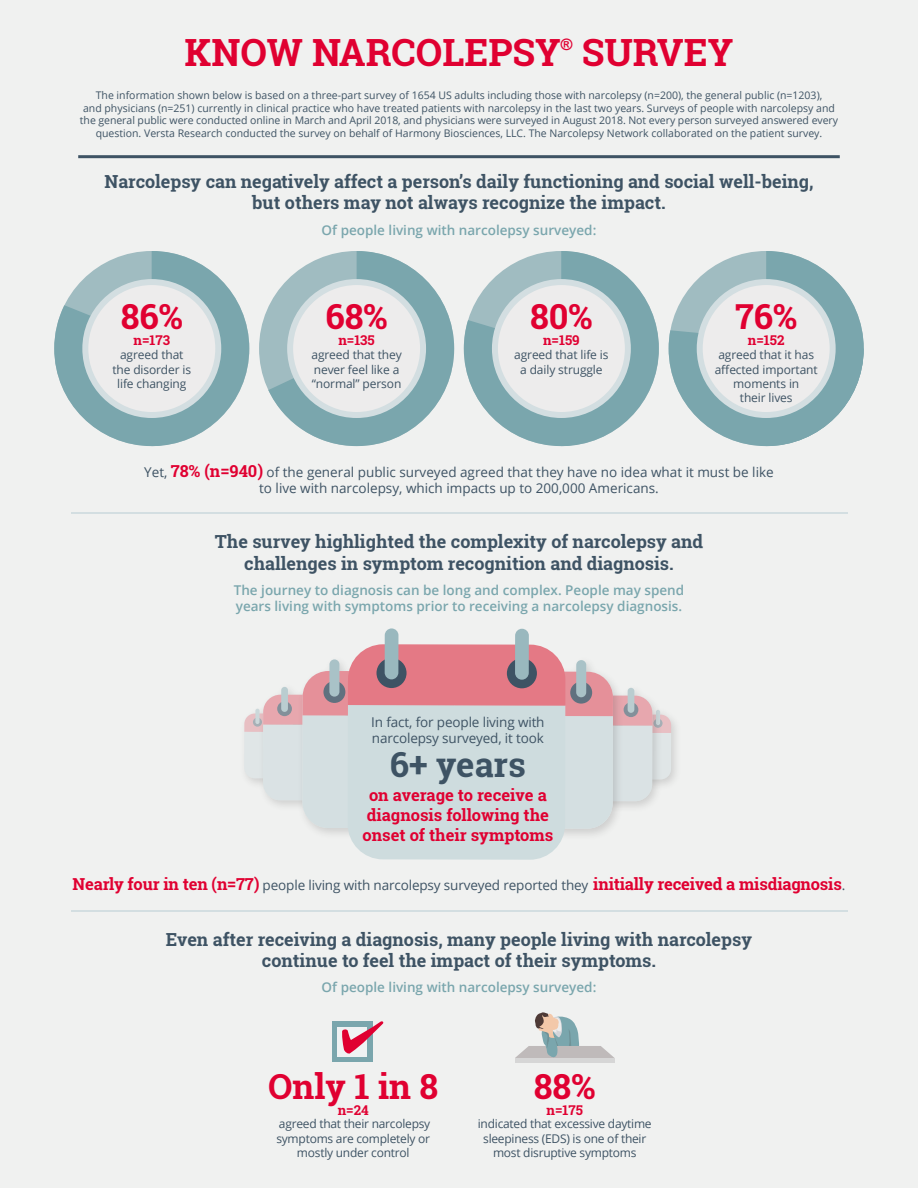
<style>
.page{position:relative;width:918px;height:1188px;background:#f0f1f0}
.page>*{position:absolute;margin:0;border:0;box-sizing:border-box;transform-origin:0 0}
.t1{font:700 37.5px "Roboto Slab";color:#e00031}
.t2{font:700 34.5px "Roboto Slab";color:#e00031}
.t3{font:700 34.5px "Roboto Slab";color:#3e5364}
.t4{font:700 18px/21.6px "Roboto Slab";color:#3e5364;text-align:center}
.t5{font:700 16.5px/19.8px "Roboto Slab";letter-spacing:-.01em;color:#e00031;text-align:center}
.t6{font:700 15.75px "Arial";color:#e00031}
.t7{font:600 13.5px/16.2px "Open Sans";color:#7aa6ad}
.t8{font:13.5px/16.2px "Open Sans";color:#3e5364;text-align:center}
.t9{font:700 13.5px "Roboto Slab";color:#e00031}
.t10{font:12px/14.4px "Open Sans";letter-spacing:-.01em;color:#3e5364;text-align:center}
.t11{font:10.5px/12.6px "Open Sans";color:#3e5364;text-align:center}
.s1{font-family:"Roboto Slab";font-weight:700;font-size:16.5px;color:#e00031}
.s2{font-family:"Open Sans";font-weight:400;font-size:13.5px;color:#3e5364}
</style>
<div class="page">
<div style="left:332px;top:1022px;width:41px;height:40px;background:#7aa6ad"></div>
<div style="left:337px;top:1027px;width:30px;height:30px;background:#eff2f3"></div>
<svg style="left:342px;top:1021px;width:42px;height:33px"></svg>
<hr style="left:515px;top:1058px;width:100px;height:4px;background:#d6d6d6">
<svg style="left:515px;top:1012px;width:99px;height:46px"></svg>
<hr style="left:78px;top:155px;width:762px;height:3px;background:#3e5364">
<svg style="left:54px;top:251px;width:195px;height:195px"></svg>
<div style="left:85px;top:282px;width:133px;height:133px;background:#edecec;border-radius:50%"></div>
<div style="left:82px;top:279px;width:139px;height:139px;border:6px solid #d3dee1;border-radius:50%"></div>
<svg style="left:268px;top:251px;width:186px;height:195px"></svg>
<div style="left:290px;top:282px;width:133px;height:133px;background:#edecec;border-radius:50%"></div>
<div style="left:287px;top:279px;width:139px;height:139px;border:6px solid #d3dee1;border-radius:50%"></div>
<svg style="left:464px;top:251px;width:195px;height:195px"></svg>
<div style="left:495px;top:282px;width:133px;height:133px;background:#edecec;border-radius:50%"></div>
<div style="left:492px;top:279px;width:139px;height:139px;border:6px solid #d3dee1;border-radius:50%"></div>
<svg style="left:669px;top:251px;width:195px;height:195px"></svg>
<div style="left:700px;top:282px;width:133px;height:133px;background:#edecec;border-radius:50%"></div>
<div style="left:697px;top:279px;width:139px;height:139px;border:6px solid #d3dee1;border-radius:50%"></div>
<svg style="left:244px;top:644px;width:427px;height:216px"></svg>
<div style="left:507px;top:658px;width:30px;height:30px;background:#3e5364;border-radius:50%"></div>
<svg style="left:376px;top:658px;width:31px;height:30px"></svg>
<div style="left:515px;top:629px;width:14px;height:51px;background:#99b8be;border-radius:7px"></div>
<div style="left:385px;top:628px;width:13px;height:51px;background:#99b8be;border-radius:7px"></div>
<hr style="left:71px;top:512px;width:777px;height:2px;background:#d3dee1">
<hr style="left:71px;top:911px;width:777px;height:1px;background:#d3dee1">
<p class="t1" style="left:185px;top:27px;width:378px">KNOW NARCOLEPSY</p>
<p class="t6" style="left:561px;top:34px;width:13px">®</p>
<p class="t1" style="left:582px;top:27px;width:153px">SURVEY</p>
<p class="t11" style="left:80px;top:89px;width:760px">The information shown below is based on a three-part survey of 1654 US adults including those with narcolepsy (n=200), the general public (n=1203),<br>and physicians (n=251) currently in clinical practice who have treated patients with narcolepsy in the last two years. Surveys of people with narcolepsy and the general public were conducted online in March and April 2018, and physicians were surveyed in August 2018. Not every person surveyed answered every question. Versta Research conducted the survey on behalf of Harmony Biosciences, LLC. The Narcolepsy Network collaborated on the patient survey.</p>
<p class="t4" style="left:105px;top:170px;width:710px">Narcolepsy can negatively affect a person’s daily functioning and social well-being, but others may not always recognize the impact.</p>
<p class="t7" style="left:322px;top:221px;width:276px">Of people living with narcolepsy surveyed:</p>
<p class="t2" style="left:121px;top:293px;width:64px">86%</p>
<p class="t9" style="left:134px;top:331px;width:38px">n=173</p>
<p class="t10" style="left:112px;top:347px;width:80px">agreed that the disorder is life changing</p>
<p class="t2" style="left:326px;top:293px;width:64px">68%</p>
<p class="t9" style="left:338px;top:331px;width:38px">n=135</p>
<p class="t10" style="left:311px;top:347px;width:92px;text-align:left">agreed that they never feel like a “normal” person</p>
<p class="t2" style="left:530px;top:293px;width:64px">80%</p>
<p class="t9" style="left:543px;top:331px;width:38px">n=159</p>
<p class="t10" style="left:514px;top:347px;width:96px">agreed that life is a daily struggle</p>
<p class="t2" style="left:735px;top:293px;width:64px">76%</p>
<p class="t9" style="left:748px;top:331px;width:38px">n=152</p>
<p class="t10" style="left:715px;top:347px;width:104px">agreed that it has affected important moments in<br>their lives</p>
<p class="t8" style="left:144px;top:464px;width:631px">Yet, <span class="s1">78% (n=940)</span> of the general public surveyed agreed that they have no idea what it must be like to live with narcolepsy, which impacts up to 200,000 Americans.</p>
<p class="t4" style="left:215px;top:530px;width:490px">The survey highlighted the complexity of narcolepsy and challenges in symptom recognition and diagnosis.</p>
<p class="t7" style="left:234px;top:581px;width:452px">The journey to diagnosis can be long and complex. People may spend years living with symptoms prior to receiving a narcolepsy diagnosis.</p>
<p class="t8" style="left:371px;top:713px;width:175px;text-align:left">In fact, for people living with narcolepsy surveyed, it took</p>
<p class="t3" style="left:390px;top:740px;width:138px">6+ years</p>
<p class="t5" style="left:362px;top:785px;width:192px">on average to receive a diagnosis following the onset of their symptoms</p>
<p class="t5" style="left:73px;top:874px;width:774px">Nearly four in ten (n=77) <span class="s2">people living with narcolepsy surveyed reported they</span> initially received a misdiagnosis<span class="s2">.</span></p>
<p class="t4" style="left:166px;top:929px;width:588px;line-height:21px">Even after receiving a diagnosis, many people living with narcolepsy continue to feel the impact of their symptoms.</p>
<p class="t7" style="left:322px;top:979px;width:276px">Of people living with narcolepsy surveyed:</p>
<p class="t2" style="left:268px;top:1062px;width:172px">Only 1 in 8</p>
<p class="t9" style="left:338px;top:1101px;width:33px">n=24</p>
<p class="t10" style="left:276px;top:1117px;width:156px">agreed that their narcolepsy symptoms are completely or mostly under control</p>
<p class="t2" style="left:534px;top:1062px;width:63px">88%</p>
<p class="t9" style="left:546px;top:1101px;width:38px">n=175</p>
<p class="t10" style="left:478px;top:1117px;width:175px">indicated that excessive daytime sleepiness (EDS) is one of their most disruptive symptoms</p>
</div>
